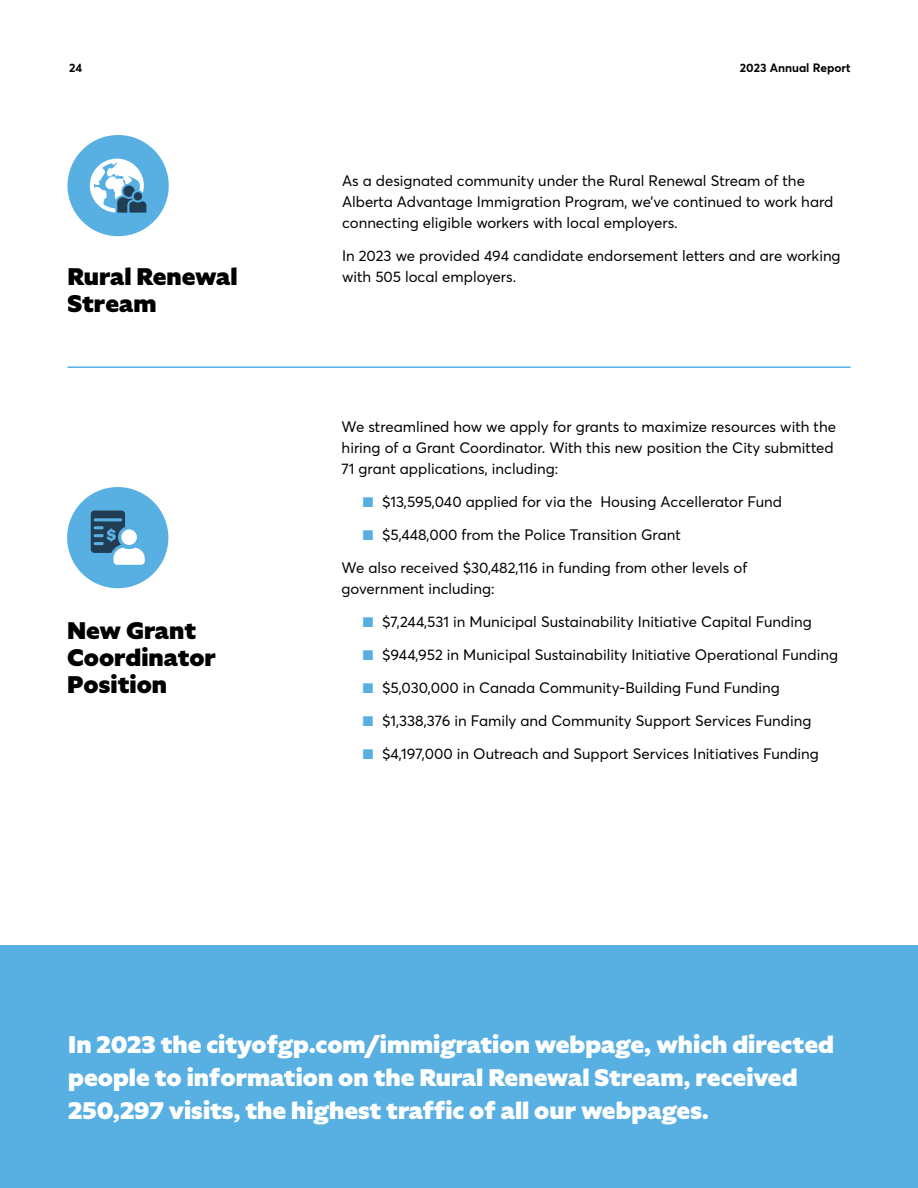
<style>
.page{position:relative;width:918px;height:1188px;background:#fff}
.page>*{position:absolute;margin:0;border:0;box-sizing:border-box;transform-origin:0 0}
.t1{font:900 24px/33px "Specter";color:#fff}
.t2{font:900 24px/27px "Specter";color:#000}
.t3{font:15px/21px "Averta Std";color:#000}
.t4{font:700 12px "Averta Std";color:#000}
.s1{font-family:"Arial";font-weight:900;font-size:21px;color:#58b0e2}
</style>
<div class="page">
<div style="left:0;top:945px;width:918px;height:243px;background:#58b0e2"></div>
<hr style="left:68px;top:366px;width:782px;height:2px;background:#58b0e2">
<div style="left:67px;top:487px;width:101px;height:101px;background:#58b0e2;border-radius:50%"></div>
<svg style="left:91px;top:511px;width:54px;height:54px"></svg>
<div style="left:68px;top:135px;width:101px;height:101px;background:#58b0e2;border-radius:50%"></div>
<svg style="left:90px;top:159px;width:56px;height:54px"></svg>
<p class="t4" style="left:69px;top:59px;width:15px">24</p>
<p class="t4" style="left:740px;top:59px;width:112px">2023 Annual Report</p>
<p class="t3" style="left:342px;top:170px;width:493px">As a designated community under the Rural Renewal Stream of the<br>Alberta Advantage Immigration Program, we’ve continued to work hard connecting eligible workers with local employers.</p>
<p class="t3" style="left:342px;top:245px;width:500px">In 2023 we provided 494 candidate endorsement letters and are working</p>
<h1 class="t2" style="left:68px;top:263px;width:172px">Rural Renewal</h1>
<p class="t3" style="left:342px;top:266px;width:176px">with 505 local employers.</p>
<h1 class="t2" style="left:68px;top:290px;width:91px">Stream</h1>
<h1 class="t2" style="left:67px;top:617px;width:150px">New Grant<br>Coordinator<br>Position</h1>
<p class="t3" style="left:342px;top:416px;width:496px">We streamlined how we apply for grants to maximize resources with the hiring of a Grant Coordinator. With this new position the City submitted<br>71 grant applications, including:</p>
<p class="t3" style="left:362px;top:491px;width:422px"><span class="s1">■</span> $13,595,040 applied for via the Housing Accellerator Fund</p>
<p class="t3" style="left:362px;top:524px;width:320px"><span class="s1">■</span> $5,448,000 from the Police Transition Grant</p>
<p class="t3" style="left:342px;top:557px;width:407px">We also received $30,482,116 in funding from other levels of government including:</p>
<p class="t3" style="left:362px;top:611px;width:451px"><span class="s1">■</span> $7,244,531 in Municipal Sustainability Initiative Capital Funding</p>
<p class="t3" style="left:362px;top:644px;width:478px"><span class="s1">■</span> $944,952 in Municipal Sustainability Initiative Operational Funding</p>
<p class="t3" style="left:362px;top:677px;width:419px"><span class="s1">■</span> $5,030,000 in Canada Community-Building Fund Funding</p>
<p class="t3" style="left:362px;top:710px;width:451px"><span class="s1">■</span> $1,338,376 in Family and Community Support Services Funding</p>
<p class="t3" style="left:362px;top:743px;width:459px"><span class="s1">■</span> $4,197,000 in Outreach and Support Services Initiatives Funding</p>
<h1 class="t1" style="left:68px;top:1028px;width:767px">In 2023 the cityofgp.com/immigration webpage, which directed people to information on the Rural Renewal Stream, received<br>250,297 visits, the highest traffic of all our webpages.</h1>
</div>
